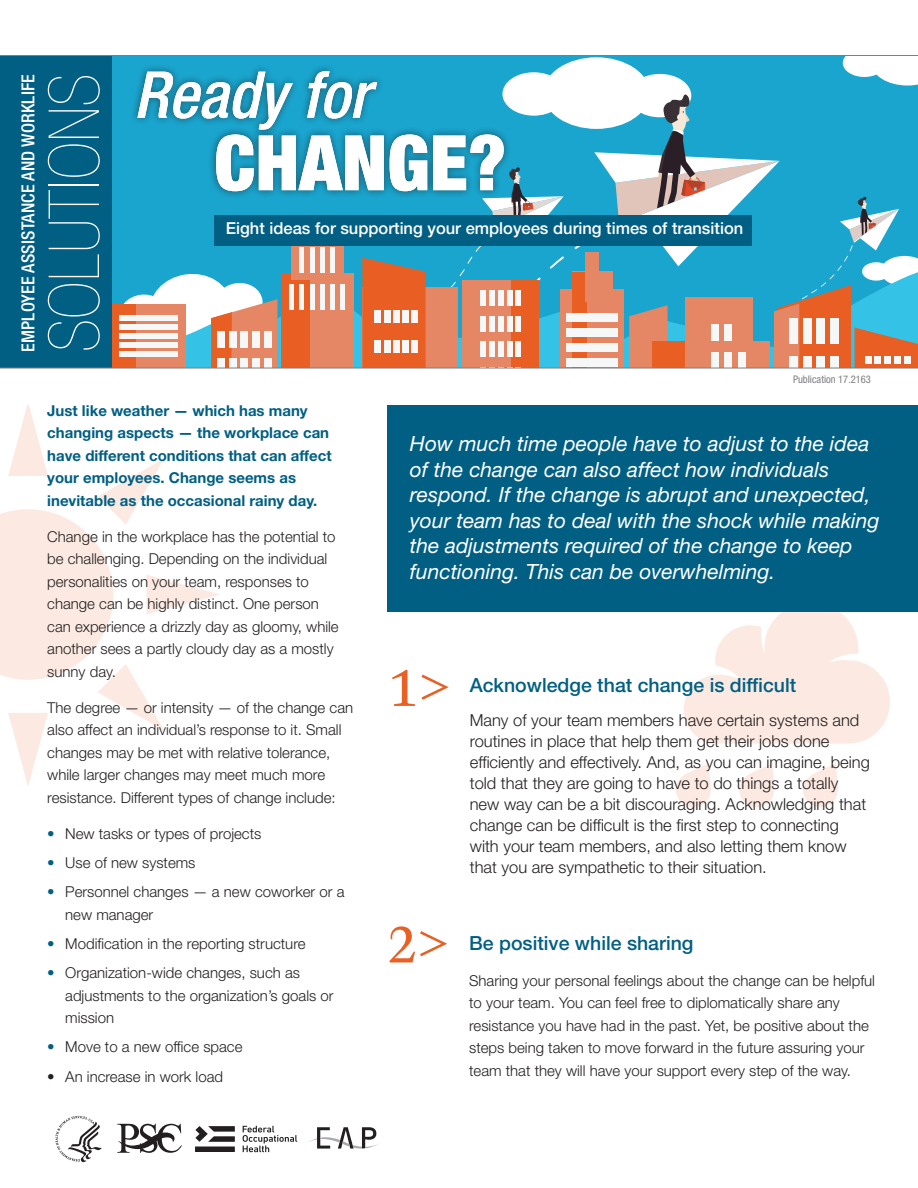
<style>
.page{position:relative;width:918px;height:1188px;background:#fff}
.page>*{position:absolute;margin:0;border:0;box-sizing:border-box;transform-origin:0 0}
.t1{font:900 condensed 76.5px "Helvetica Neue LT Std";color:#fff}
.t2{font:200 condensed 70.5px "Helvetica Neue LT Std";color:#fff}
.t3{font:italic 500 condensed 64.5px "Helvetica Neue LT Std";color:#fff}
._2nd_Header{font:58.5px "Arnhem Pro Blond";color:#e86024}
.t4{font:italic 21px/25.5px "Helvetica Neue LT Std";color:#fff}
._2ndHeader{font:500 19.5px "Helvetica Neue LT Std";color:#005f83}
.t5{font:500 condensed 18px "Helvetica Neue LT Std";letter-spacing:.01em;color:#fff}
.paragraph{font:300 16.5px/21px "Helvetica Neue LT Std";color:#231f20}
.t6{font:500 16.5px "Helvetica Neue LT Std";color:#fff}
.paragraph-2{font:300 15px/22.5px "Helvetica Neue LT Std";color:#231f20}
.paragraph-3{font:700 15px/22.5px "Helvetica Neue LT Std";color:#005f83}
.t7{font:condensed 10.5px "Helvetica Neue LT Std";color:#7c7e81}
.s1{color:#005f83}
</style>
<div class="page">
<div style="left:111px;top:56px;width:807px;height:312px;background:#19a5ce"></div>
<svg style="left:111px;top:260px;width:251px;height:108px"></svg>
<div style="left:111px;top:304px;width:25px;height:64px;background:#e95f23"></div>
<svg style="left:118px;top:271px;width:160px;height:97px"></svg>
<div style="left:217px;top:332px;width:8px;height:16px;background:#f6f8f8"></div>
<div style="left:229px;top:332px;width:7px;height:16px;background:#f6f8f8"></div>
<div style="left:240px;top:332px;width:8px;height:16px;background:#f6f8f8"></div>
<div style="left:252px;top:332px;width:8px;height:16px;background:#f6f8f8"></div>
<div style="left:264px;top:332px;width:8px;height:16px;background:#f6f8f8"></div>
<div style="left:217px;top:359px;width:8px;height:9px;background:#f6f8f8"></div>
<div style="left:229px;top:359px;width:7px;height:9px;background:#f6f8f8"></div>
<div style="left:240px;top:359px;width:8px;height:9px;background:#f6f8f8"></div>
<div style="left:252px;top:359px;width:8px;height:9px;background:#f6f8f8"></div>
<div style="left:264px;top:359px;width:8px;height:9px;background:#f6f8f8"></div>
<div style="left:281px;top:274px;width:72px;height:94px;background:#e58664"></div>
<div style="left:281px;top:274px;width:28px;height:94px;background:#e95f23"></div>
<div style="left:291px;top:242px;width:52px;height:38px;background:#e58664"></div>
<hr style="left:300px;top:247px;width:4px;height:26px;background:#f6f8f8">
<hr style="left:310px;top:247px;width:4px;height:26px;background:#f6f8f8">
<hr style="left:320px;top:247px;width:4px;height:26px;background:#f6f8f8">
<hr style="left:330px;top:247px;width:4px;height:26px;background:#f6f8f8">
<hr style="left:290px;top:285px;width:4px;height:25px;background:#f6f8f8">
<hr style="left:300px;top:285px;width:4px;height:25px;background:#f6f8f8">
<hr style="left:310px;top:285px;width:4px;height:25px;background:#f6f8f8">
<hr style="left:320px;top:285px;width:4px;height:25px;background:#f6f8f8">
<hr style="left:330px;top:285px;width:4px;height:25px;background:#f6f8f8">
<div style="left:340px;top:285px;width:5px;height:25px;background:#f6f8f8"></div>
<svg style="left:362px;top:56px;width:556px;height:312px"></svg>
<div style="left:668px;top:341px;width:102px;height:27px;background:#e58664"></div>
<div style="left:653px;top:341px;width:48px;height:27px;background:#e95f23"></div>
<div style="left:685px;top:297px;width:68px;height:71px;background:#e58664"></div>
<div style="left:725px;top:324px;width:7px;height:17px;background:#f6f8f8"></div>
<div style="left:711px;top:324px;width:7px;height:17px;background:#f6f8f8"></div>
<div style="left:738px;top:352px;width:7px;height:16px;background:#f6f8f8"></div>
<div style="left:725px;top:352px;width:7px;height:16px;background:#f6f8f8"></div>
<div style="left:711px;top:352px;width:7px;height:16px;background:#f6f8f8"></div>
<div style="left:0;top:56px;width:111px;height:312px;background:#005f83"></div>
<hr style="left:0;top:368px;width:918px;height:1px;background:#7c7e81">
<hr style="left:0;top:55px;width:918px;height:1px;background:#7c7e81">
<svg style="left:0;top:405px;width:220px;height:381px"></svg>
<svg style="left:676px;top:763px;width:35px;height:44px"></svg>
<svg style="left:739px;top:763px;width:35px;height:44px"></svg>
<svg style="left:803px;top:763px;width:35px;height:44px"></svg>
<svg style="left:684px;top:611px;width:206px;height:133px"></svg>
<div style="left:388px;top:405px;width:530px;height:206px;background:#005f83"></div>
<div style="left:208px;top:126px;width:304px;height:73px;background:#231f20;opacity:.33"></div>
<div style="left:130px;top:63px;width:254px;height:75px;background:#231f20;opacity:.33"></div>
<div style="left:214px;top:215px;width:538px;height:31px;background:#005f83"></div>
<svg style="left:55px;top:1116px;width:47px;height:46px"></svg>
<svg style="left:309px;top:1127px;width:69px;height:22px"></svg>
<svg style="left:117px;top:1124px;width:65px;height:29px"></svg>
<div style="left:195px;top:1147px;width:40px;height:5px;background:#231f20"></div>
<svg style="left:195px;top:1126px;width:40px;height:16px"></svg>
<svg style="left:243px;top:1126px;width:54px;height:26px"></svg>
<p class="t5" style="left:17px;top:352px;width:279px;rotate:-90deg">EMPLOYEE ASSISTANCE AND WORKLIFE</p>
<h2 class="t2" style="left:36px;top:352px;width:280px;rotate:-90deg">SOLUTIONS</h2>
<h1 class="t3" style="left:134px;top:56px;width:238px">Ready for</h1>
<h1 class="t1" style="left:214px;top:116px;width:293px">CHANGE?</h1>
<h2 class="t6" style="left:226px;top:218px;width:519px">Eight ideas for supporting your employees during times of transition</h2>
<p class="t7" style="left:793px;top:374px;width:79px">Publication 17.2163</p>
<p class="paragraph-3" style="left:47px;top:399px;width:286px">Just like weather — which has many changing aspects — the workplace can have different conditions that can affect your employees. Change seems as inevitable as the occasional rainy day.</p>
<p class="paragraph-2" style="left:47px;top:525px;width:293px">Change in the workplace has the potential to be challenging. Depending on the individual personalities on your team, responses to change can be highly distinct. One person can experience a drizzly day as gloomy, while another sees a partly cloudy day as a mostly sunny day.</p>
<p class="paragraph-2" style="left:47px;top:696px;width:307px">The degree — or intensity — of the change can also affect an individual’s response to it. Small changes may be met with relative tolerance, while larger changes may meet much more resistance. Different types of change include:</p>
<p class="paragraph-2" style="left:47px;top:822px;width:216px"><span class="s1">•</span> New tasks or types of projects</p>
<p class="paragraph-2" style="left:47px;top:851px;width:150px"><span class="s1">•</span> Use of new systems</p>
<p class="paragraph-2" style="left:65px;top:880px;width:281px;text-indent:-18px"><span class="s1">•</span> Personnel changes — a new coworker or a new manager</p>
<p class="paragraph-2" style="left:47px;top:932px;width:260px"><span class="s1">•</span> Modification in the reporting structure</p>
<p class="paragraph-2" style="left:65px;top:961px;width:270px;text-indent:-18px"><span class="s1">•</span> Organization-wide changes, such as adjustments to the organization’s goals or mission</p>
<p class="paragraph-2" style="left:47px;top:1036px;width:197px"><span class="s1">•</span> Move to a new office space</p>
<p class="paragraph-2" style="left:47px;top:1065px;width:177px">• An increase in work load</p>
<p class="t4" style="left:410px;top:431px;width:471px">How much time people have to adjust to the idea of the change can also affect how individuals respond. If the change is abrupt and unexpected, your team has to deal with the shock while making the adjustments required of the change to keep functioning. This can be overwhelming.</p>
<p class="_2nd_Header" style="left:389px;top:650px;width:63px">1&gt;</p>
<p class="_2ndHeader" style="left:470px;top:673px;width:328px">Acknowledge that change is difficult</p>
<p class="paragraph" style="left:470px;top:709px;width:402px">Many of your team members have certain systems and routines in place that help them get their jobs done efficiently and effectively. And, as you can imagine, being told that they are going to have to do things a totally new way can be a bit discouraging. Acknowledging that change can be difficult is the first step to connecting with your team members, and also letting them know that you are sympathetic to their situation.</p>
<p class="_2nd_Header" style="left:387px;top:906px;width:63px">2&gt;</p>
<p class="_2ndHeader" style="left:469px;top:931px;width:226px">Be positive while sharing</p>
<p class="paragraph-2" style="left:469px;top:969px;width:407px">Sharing your personal feelings about the change can be helpful to your team. You can feel free to diplomatically share any resistance you have had in the past. Yet, be positive about the steps being taken to move forward in the future assuring your team that they will have your support every step of the way.</p>
</div>
